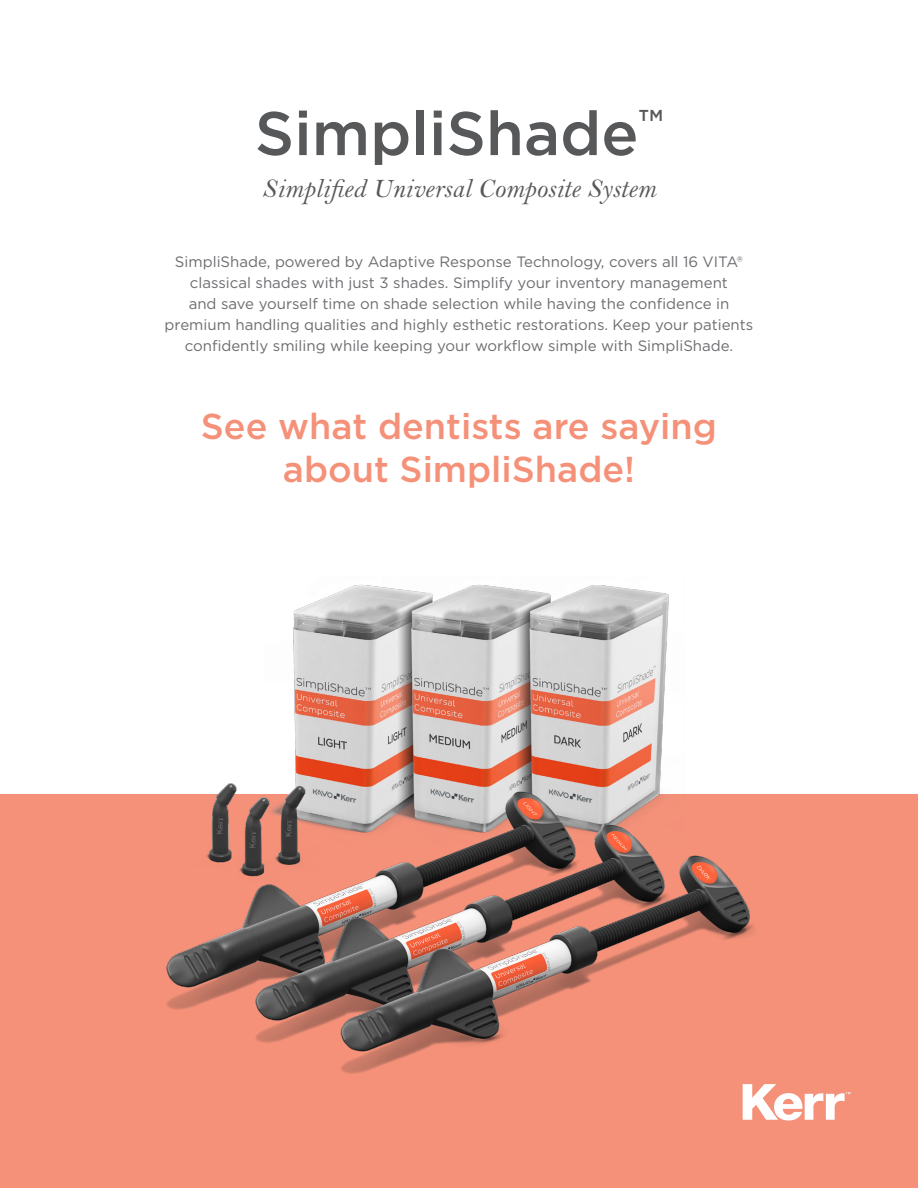
<style>
.page{position:relative;width:918px;height:1188px;background:#fff}
.page>*{position:absolute;margin:0;border:0;box-sizing:border-box;transform-origin:0 0}
.t1{font:500 61.5px "Gotham";color:#57585a}
.t2{font:500 36px/43.2px "Gotham";color:#f59179;text-align:center}
.t3{font:italic 27px "Bell MT Std";color:#57585a}
.t4{font:15px/21px "Gotham";color:#6c6d70;text-align:center}
</style>
<div class="page">
<div style="left:0;top:795px;width:918px;height:393px;background:#f59179"></div>
<img style="left:121px;top:585px;width:691px;height:510px">
<svg style="left:743px;top:1084px;width:107px;height:36px"></svg>
<p class="t1" style="left:255px;top:93px;width:410px">SimpliShade<sup>™</sup></p>
<p class="t3" style="left:262px;top:173px;width:396px">Simplified Universal Composite System</p>
<p class="t4" style="left:165px;top:251px;width:590px">SimpliShade, powered by Adaptive Response Technology, covers all 16 VITA® classical shades with just 3 shades. Simplify your inventory management<br>and save yourself time on shade selection while having the confidence in premium handling qualities and highly esthetic restorations. Keep your patients confidently smiling while keeping your workflow simple with SimpliShade.</p>
<p class="t2" style="left:201px;top:404px;width:518px">See what dentists are saying about SimpliShade!</p>
</div>
